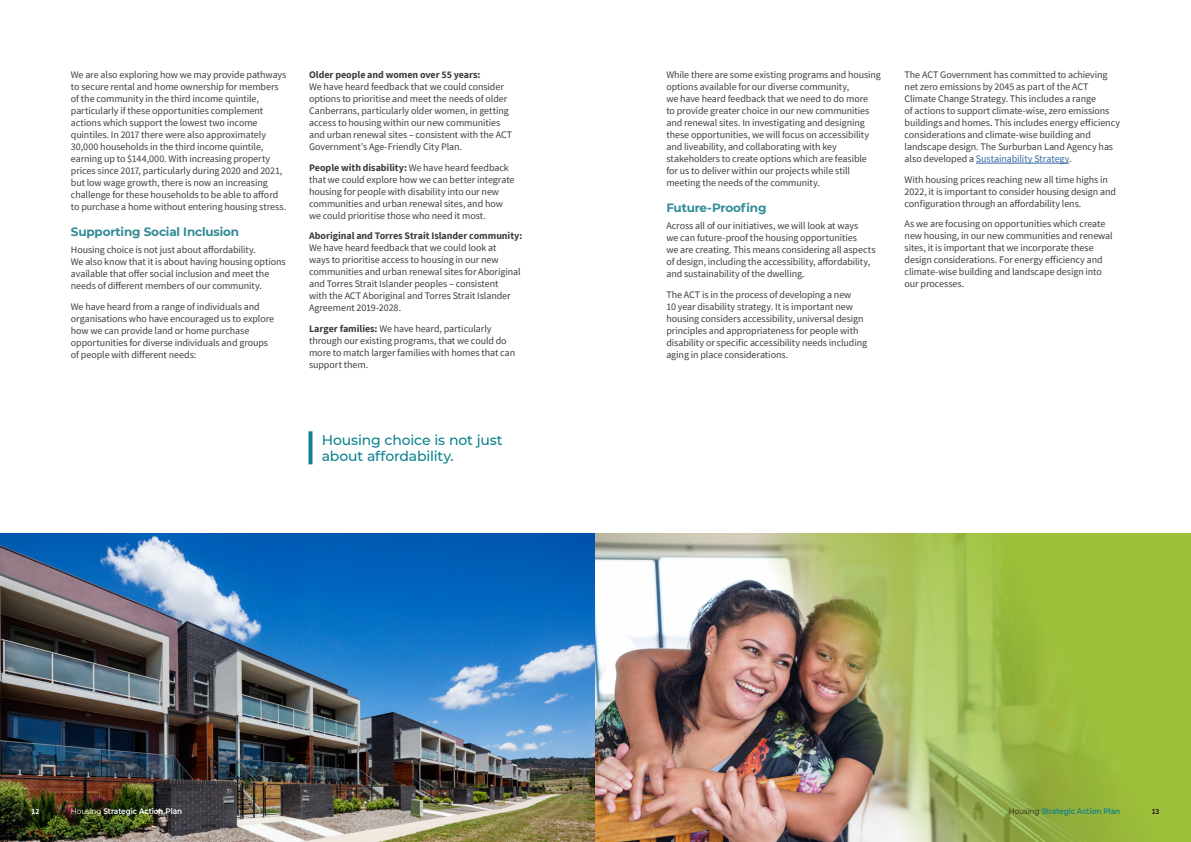
<style>
.page{position:relative;width:1191px;height:842px;background:#fff}
.page>*{position:absolute;margin:0;border:0;box-sizing:border-box;transform-origin:0 0}
.Pullout_Text_Aqua{font:500 14px/16px "Montserrat";letter-spacing:-.01em;color:#0f838d}
.Subhead_A_Aqua{font:700 12px "Montserrat";letter-spacing:-.015em;color:#348c96}
.Body_Copy{font:10px/12px "Source Sans Pro";letter-spacing:-.01em;color:#3e3e3f}
.t1{font:600 8px "Montserrat";letter-spacing:-.01em;color:#fff;scale:.92 1}
.t2{font:600 8px "Montserrat";letter-spacing:-.01em;color:#0f838d;scale:.92 1}
.t3{font:700 8px "Source Sans Pro";color:#fff;scale:.92 1}
.t4{font:700 8px "Source Sans Pro";color:#231f20;scale:.92 1}
.s1{font-weight:700}
.s2{color:#3667a4}
.s3{font-weight:400}
.s4{font-weight:400;color:#231f20}
</style>
<div class="page">
<img style="left:0;top:534px;width:595px;height:308px">
<img style="left:595px;top:534px;width:596px;height:308px">
<svg style="left:308px;top:431px;width:4px;height:33px"></svg>
<hr style="left:976px;top:163px;width:93px;height:1px;background:#3667a4">
<p class="Body_Copy" style="left:71px;top:69px;width:217px">We are also exploring how we may provide pathways to secure rental and home ownership for members of the community in the third income quintile, particularly if these opportunities complement actions which support the lowest two income quintiles. In 2017 there were also approximately 30,000 households in the third income quintile, earning up to $144,000. With increasing property prices since 2017, particularly during 2020 and 2021, but low wage growth, there is now an increasing challenge for these households to be able to afford to purchase a home without entering housing stress.</p>
<p class="Subhead_A_Aqua" style="left:71px;top:223px;width:170px">Supporting Social Inclusion</p>
<p class="Body_Copy" style="left:71px;top:244px;width:216px">Housing choice is not just about affordability.<br>We also know that it is about having housing options available that offer social inclusion and meet the needs of different members of our community.</p>
<p class="Body_Copy" style="left:71px;top:300px;width:205px">We have heard from a range of individuals and organisations who have encouraged us to explore how we can provide land or home purchase opportunities for diverse individuals and groups of people with different needs:</p>
<p class="Body_Copy" style="left:309px;top:69px;width:205px"><span class="s1">Older people and women over 55 years:<br></span>We have heard feedback that we could consider options to prioritise and meet the needs of older Canberrans, particularly older women, in getting access to housing within our new communities and urban renewal sites – consistent with the ACT Government’s Age-Friendly City Plan.</p>
<p class="Body_Copy" style="left:309px;top:161px;width:207px"><span class="s1">People with disability:</span> We have heard feedback that we could explore how we can better integrate housing for people with disability into our new communities and urban renewal sites, and how we could prioritise those who need it most.</p>
<p class="Body_Copy" style="left:309px;top:230px;width:215px"><span class="s1">Aboriginal and Torres Strait Islander community:<br></span>We have heard feedback that we could look at<br>ways to prioritise access to housing in our new communities and urban renewal sites for Aboriginal and Torres Strait Islander peoples – consistent<br>with the ACT Aboriginal and Torres Strait Islander Agreement 2019-2028.</p>
<p class="Body_Copy" style="left:309px;top:322px;width:208px"><span class="s1">Larger families:</span> We have heard, particularly through our existing programs, that we could do more to match larger families with homes that can support them.</p>
<p class="Pullout_Text_Aqua" style="left:322px;top:431px;width:182px">Housing choice is not just about affordability.</p>
<p class="Body_Copy" style="left:666px;top:69px;width:216px">While there are some existing programs and housing options available for our diverse community,<br>we have heard feedback that we need to do more<br>to provide greater choice in our new communities and renewal sites. In investigating and designing these opportunities, we will focus on accessibility and liveability, and collaborating with key stakeholders to create options which are feasible for us to deliver within our projects while still meeting the needs of the community.</p>
<p class="Subhead_A_Aqua" style="left:666px;top:199px;width:101px">Future-Proofing</p>
<p class="Body_Copy" style="left:666px;top:220px;width:211px">Across all of our initiatives, we will look at ways<br>we can future-proof the housing opportunities<br>we are creating. This means considering all aspects of design, including the accessibility, affordability, and sustainability of the dwelling.</p>
<p class="Body_Copy" style="left:666px;top:288px;width:202px">The ACT is in the process of developing a new<br>10 year disability strategy. It is important new housing considers accessibility, universal design principles and appropriateness for people with disability or specific accessibility needs including aging in place considerations.</p>
<p class="Body_Copy" style="left:904px;top:69px;width:217px">The ACT Government has committed to achieving net zero emissions by 2045 as part of the ACT Climate Change Strategy. This includes a range<br>of actions to support climate-wise, zero emissions buildings and homes. This includes energy efficiency considerations and climate-wise building and landscape design. The Surburban Land Agency has also developed a <span class="s2">Sustainability Strategy</span>.</p>
<p class="Body_Copy" style="left:904px;top:173px;width:213px">With housing prices reaching new all time highs in<br>2022, it is important to consider housing design and configuration through an affordability lens.</p>
<p class="Body_Copy" style="left:904px;top:218px;width:210px">As we are focusing on opportunities which create new housing, in our new communities and renewal sites, it is important that we incorporate these design considerations. For energy efficiency and climate-wise building and landscape design into our processes.</p>
<p class="t3" style="left:32px;top:805px;width:10px">12</p>
<p class="t1" style="left:71px;top:805px;width:122px"><span class="s3">Housing</span> Strategic Action Plan</p>
<p class="t2" style="left:1008px;top:805px;width:122px"><span class="s4">Housing</span> Strategic Action Plan</p>
<p class="t4" style="left:1151px;top:805px;width:10px">13</p>
</div>
